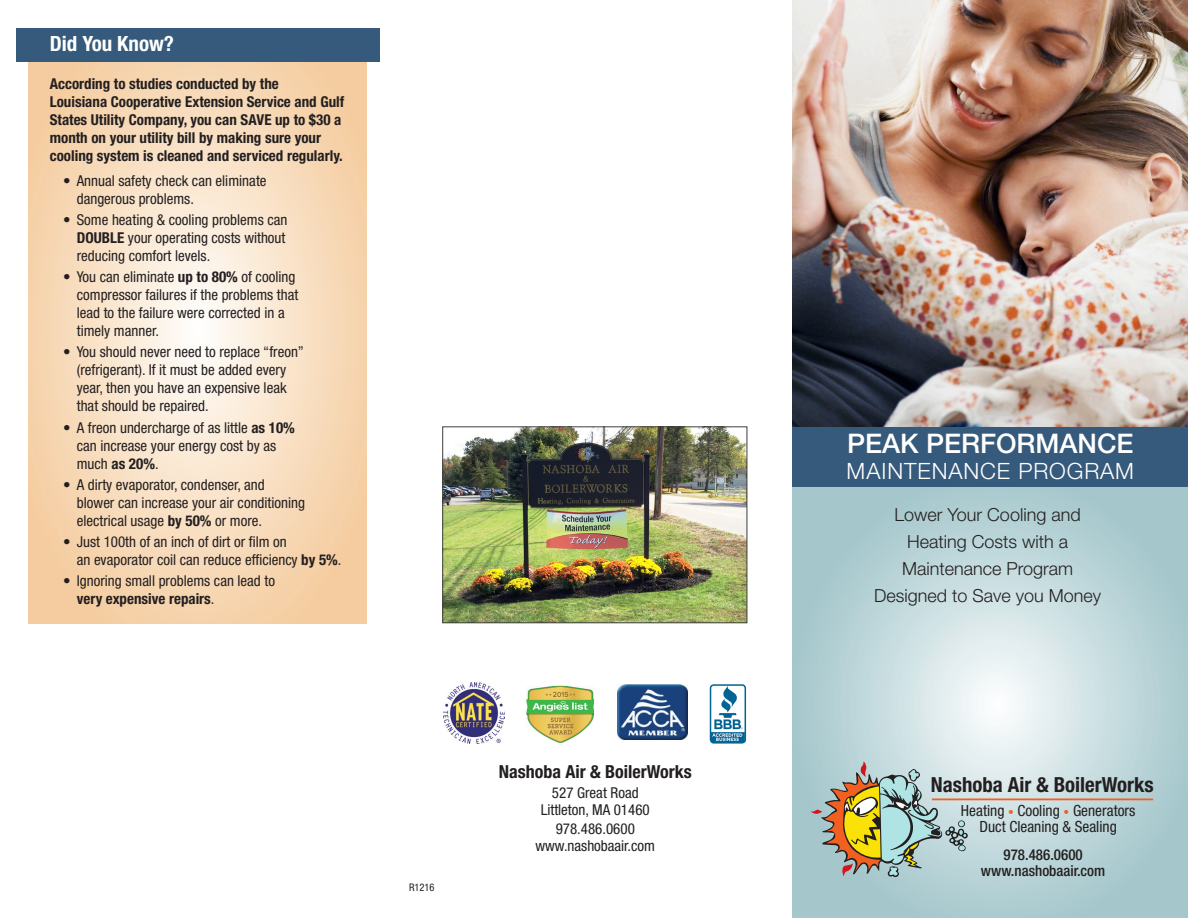
<style>
.page{position:relative;width:1188px;height:918px;background:#fff}
.page>*{position:absolute;margin:0;border:0;box-sizing:border-box;transform-origin:0 0}
.t1{font:500 27px "Helvetica Neue";color:#fff}
.t2{font:300 22.5px "Helvetica Neue";letter-spacing:.04em;color:#fff}
.t3{font:700 condensed 21px "Helvetica Neue";color:#fff}
.t4{font:700 condensed 20.85px "Helvetica Neue";color:#231f20}
.t5{font:300 18px/27px "Helvetica Neue";color:#231f20;text-align:center}
.t6{font:700 condensed 18px "Helvetica Neue";color:#231f20}
.t7{font:condensed 15.45px/16.8px "Helvetica Neue";color:#231f20;text-align:center}
.t8{font:condensed 15px/18px "Helvetica Neue";color:#231f20}
.subhead{font:700 condensed 15px/18px "Helvetica Neue";color:#231f20}
.t9{font:500 condensed 15px "Helvetica Neue";color:#231f20}
.t10{font:condensed 10.5px "Helvetica Neue";color:#231f20}
.s1{font-weight:700}
.s2{font-size:11.4px;color:#f26021}
</style>
<div class="page">
<img style="left:793px;top:0;width:395px;height:427px">
<svg style="left:793px;top:486px;width:395px;height:432px;background:#bcd5d9"></svg>
<svg style="left:28px;top:61px;width:339px;height:562px;background:#f7dcbe"></svg>
<div style="left:16px;top:28px;width:364px;height:33px;background:#355a7b"></div>
<img style="left:444px;top:428px;width:301px;height:193px">
<div style="left:442px;top:426px;width:305px;height:197px;border:1px solid #3e3e3f"></div>
<div style="left:793px;top:427px;width:395px;height:59px;background:#355a7b"></div>
<img style="left:617px;top:684px;width:70px;height:56px">
<img style="left:444px;top:683px;width:61px;height:60px">
<img style="left:526px;top:686px;width:68px;height:57px">
<svg style="left:811px;top:762px;width:157px;height:115px;background:#aeb6a2"></svg>
<hr style="left:932px;top:798px;width:221px;height:2px;background:#f26021">
<img style="left:713px;top:687px;width:30px;height:54px">
<div style="left:710px;top:684px;width:36px;height:60px;border:2px solid #006495;border-radius:3px"></div>
<p class="t3" style="left:50px;top:31px;width:126px">Did You Know?</p>
<p class="subhead" style="left:50px;top:74px;width:296px">According to studies conducted by the<br>Louisiana Cooperative Extension Service and Gulf States Utility Company, you can SAVE up to $30 a month on your utility bill by making sure your cooling system is cleaned and serviced regularly.</p>
<p class="t8" style="left:77px;top:171px;width:191px;text-indent:-14px">• Annual safety check can eliminate dangerous problems.</p>
<p class="t8" style="left:77px;top:211px;width:212px;text-indent:-14px">• Some heating &amp; cooling problems can<br><span class="s1">DOUBLE</span> your operating costs without reducing comfort levels.</p>
<p class="t8" style="left:77px;top:268px;width:223px;text-indent:-14px">• You can eliminate <span class="s1">up to 80%</span> of cooling compressor failures if the problems that lead to the failure were corrected in a timely manner.</p>
<p class="t8" style="left:77px;top:343px;width:229px;text-indent:-14px">• You should never need to replace “freon” (refrigerant). If it must be added every year, then you have an expensive leak that should be repaired.</p>
<p class="t8" style="left:77px;top:418px;width:220px;text-indent:-14px">• A freon undercharge of as little <span class="s1">as 10% </span>can increase your energy cost by as much <span class="s1">as 20%</span>.</p>
<p class="t8" style="left:77px;top:476px;width:230px;text-indent:-14px">• A dirty evaporator, condenser, and blower can increase your air conditioning electrical usage <span class="s1">by 50%</span> or more.</p>
<p class="t8" style="left:77px;top:533px;width:266px;text-indent:-14px">• Just 100th of an inch of dirt or film on<br>an evaporator coil can reduce efficiency <span class="s1">by 5%</span>.</p>
<p class="t8" style="left:77px;top:572px;width:200px;text-indent:-14px">• Ignoring small problems can lead to <span class="s1">very expensive repairs</span>.</p>
<p class="t10" style="left:409px;top:881px;width:27px">R1216</p>
<p class="t6" style="left:499px;top:761px;width:194px">Nashoba Air &amp; BoilerWorks</p>
<p class="t8" style="left:552px;top:784px;width:88px">527 Great Road</p>
<p class="t8" style="left:541px;top:800px;width:111px">Littleton, MA 01460</p>
<p class="t8" style="left:556px;top:820px;width:81px">978.486.0600</p>
<p class="t8" style="left:535px;top:836px;width:121px">www.nashobaair.com</p>
<p class="t1" style="left:847px;top:427px;width:288px">PEAK PERFORMANCE</p>
<p class="t2" style="left:847px;top:457px;width:289px">MAINTENANCE PROGRAM</p>
<p class="t5" style="left:874px;top:500px;width:229px">Lower Your Cooling and<br>Heating Costs with a<br>Maintenance Program<br>Designed to Save you Money</p>
<p class="t4" style="left:931px;top:772px;width:224px">Nashoba Air &amp; BoilerWorks</p>
<p class="t7" style="left:961px;top:802px;width:176px">Heating <span class="s2">•</span> Cooling <span class="s2">•</span> Generators<br>Duct Cleaning &amp; Sealing</p>
<p class="t9" style="left:1004px;top:846px;width:81px">978.486.0600</p>
<p class="t9" style="left:981px;top:862px;width:126px">www.nashobaair.com</p>
</div>
